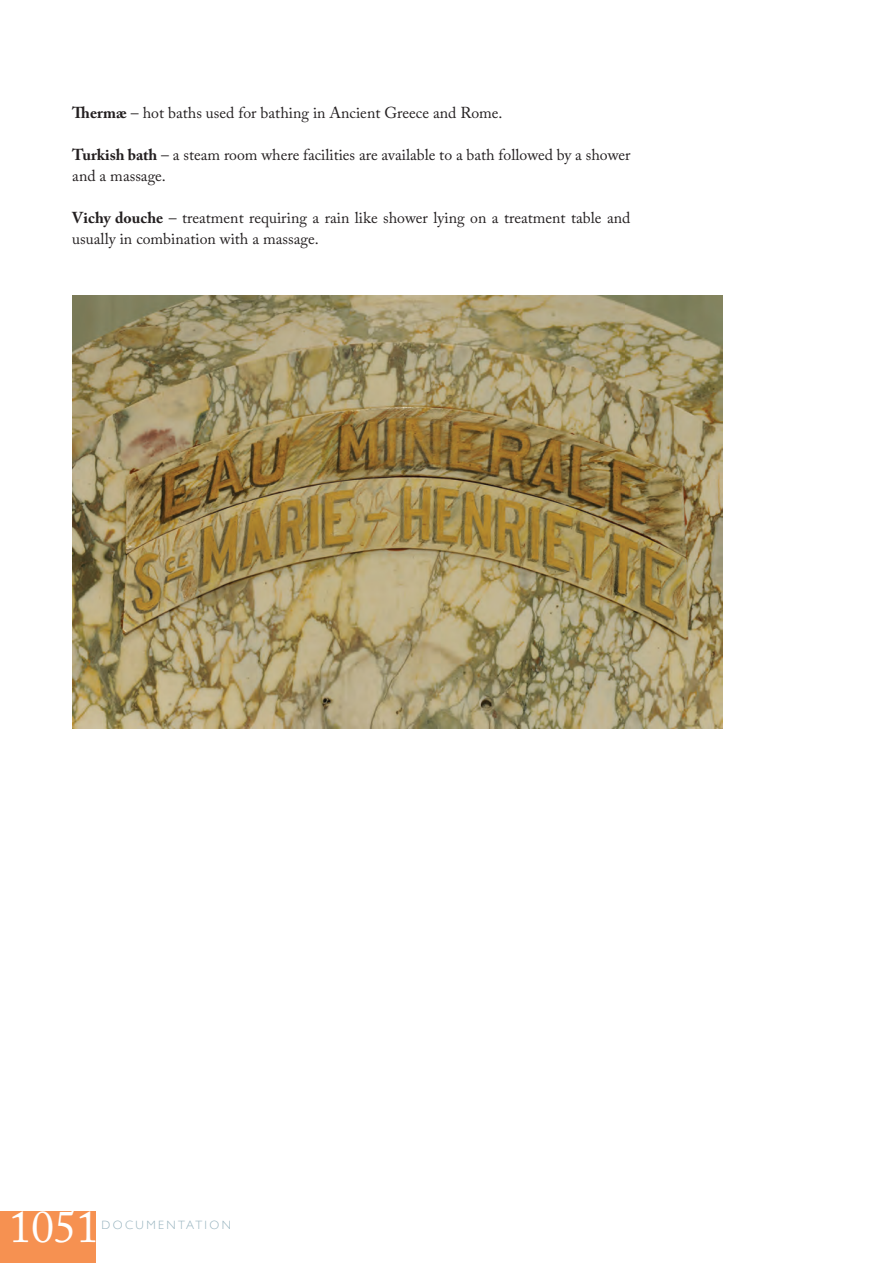
<style>
.page{position:relative;width:893px;height:1263px;background:#fff}
.page>*{position:absolute;margin:0;border:0;box-sizing:border-box;transform-origin:0 0}
.t1{font:45px "Adobe Caslon Pro";color:#fff}
.t2{font:15.75px/21px "Adobe Caslon Pro";color:#231f20}
.t3{font:300 12px "Gill Sans";letter-spacing:.2em;color:#97b3be}
.s1{font-weight:700}
</style>
<div class="page">
<img style="left:72px;top:296px;width:650px;height:433px">
<div style="left:0;top:1212px;width:96px;height:51px;background:#f69151"></div>
<p class="t2" style="left:72px;top:102px;width:432px"><span class="s1">Thermæ</span> – hot baths used for bathing in Ancient Greece and Rome.</p>
<p class="t2" style="left:72px;top:144px;width:560px"><span class="s1">Turkish bath</span> – a steam room where facilities are available to a bath followed by a shower and a massage.</p>
<p class="t2" style="left:72px;top:207px;width:560px"><span class="s1">Vichy douche</span> – treatment requiring a rain like shower lying on a treatment table and usually in combination with a massage.</p>
<p class="t1" style="left:9px;top:1200px;width:91px">1051</p>
<p class="t3" style="left:102px;top:1218px;width:131px">DOCUMENTATION</p>
</div>
